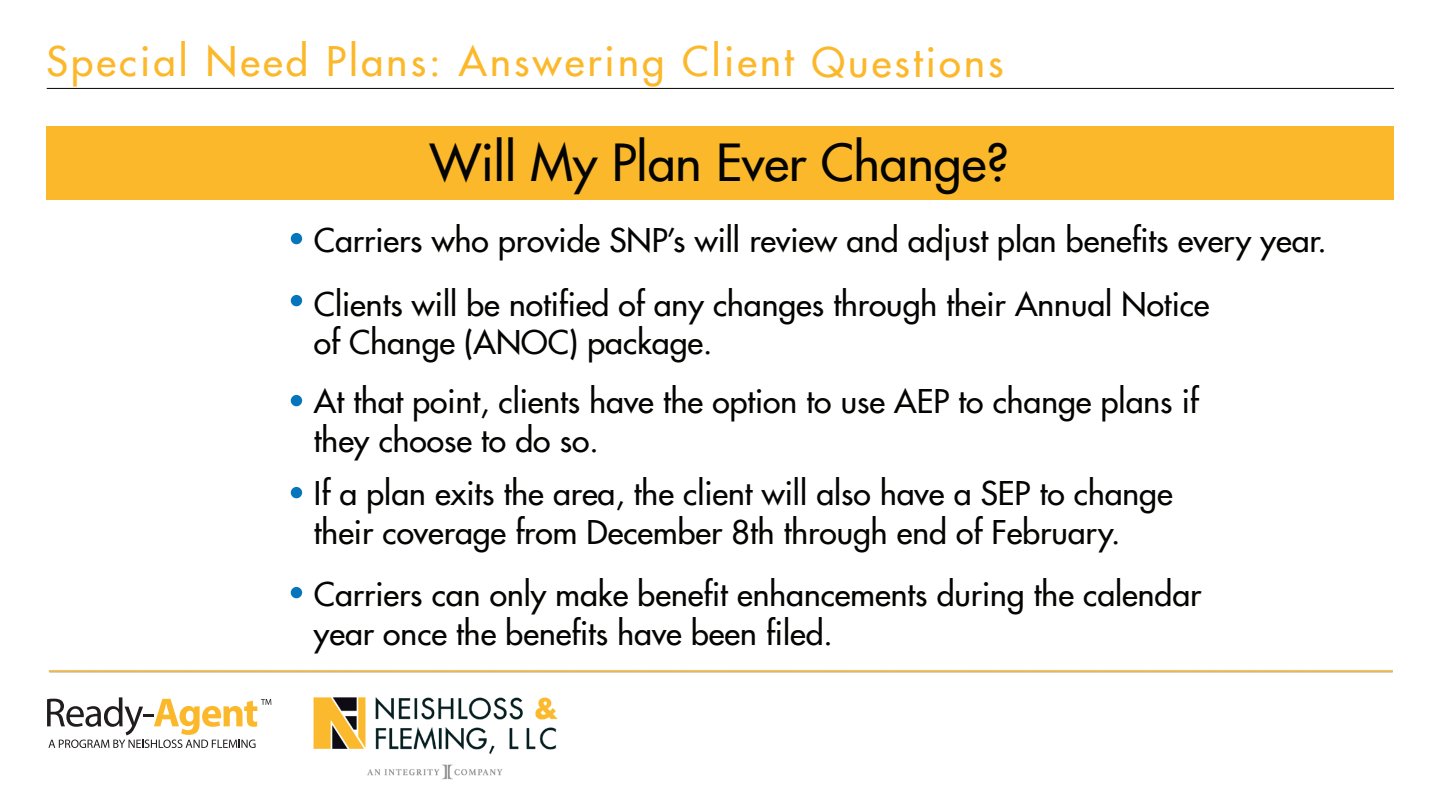
<style>
.page{position:relative;width:1440px;height:810px;background:#fff}
.page>*{position:absolute;margin:0;border:0;box-sizing:border-box;transform-origin:0 0}
.t1{font:500 50px "Futura";color:#040503}
.t2{font:500 40px "Futura";letter-spacing:.08em;color:#fcb82b}
.t3{font:500 32px/38.4px "Futura";color:#040503}
</style>
<div class="page">
<div style="left:46px;top:126px;width:1348px;height:74px;background:#fcb82b"></div>
<hr style="left:47px;top:88px;width:1347px;height:1px;background:#040503">
<img style="left:49px;top:670px;width:1344px;height:3px">
<svg style="left:47px;top:697px;width:224px;height:51px"></svg>
<div style="left:291px;top:587px;width:11px;height:11px;background:#0575bc;border-radius:50%"></div>
<div style="left:291px;top:487px;width:11px;height:11px;background:#0575bc;border-radius:50%"></div>
<div style="left:291px;top:395px;width:11px;height:11px;background:#0575bc;border-radius:50%"></div>
<div style="left:291px;top:295px;width:11px;height:11px;background:#0575bc;border-radius:50%"></div>
<div style="left:291px;top:233px;width:11px;height:11px;background:#0575bc;border-radius:50%"></div>
<img style="left:313px;top:697px;width:245px;height:83px">
<p class="t2" style="left:46px;top:36px;width:959px">Special Need Plans: Answering Client Questions</p>
<h1 class="t1" style="left:430px;top:131px;width:580px">Will My Plan Ever Change?</h1>
<p class="t3" style="left:314px;top:209px;width:1014px;line-height:63.2px">Carriers who provide SNP’s will review and adjust plan benefits every year.<br>Clients will be notified of any changes through their Annual Notice</p>
<p class="t3" style="left:314px;top:313px;width:886px;line-height:59.2px">of Change (ANOC) package.<br>At that point, clients have the option to use AEP to change plans if</p>
<p class="t3" style="left:314px;top:413px;width:860px;line-height:53.8px">they choose to do so.<br>If a plan exits the area, the client will also have a SEP to change</p>
<p class="t3" style="left:314px;top:513px;width:808px">their coverage from December 8th through end of February.</p>
<p class="t3" style="left:314px;top:576px;width:889px">Carriers can only make benefit enhancements during the calendar year once the benefits have been filed.</p>
</div>
